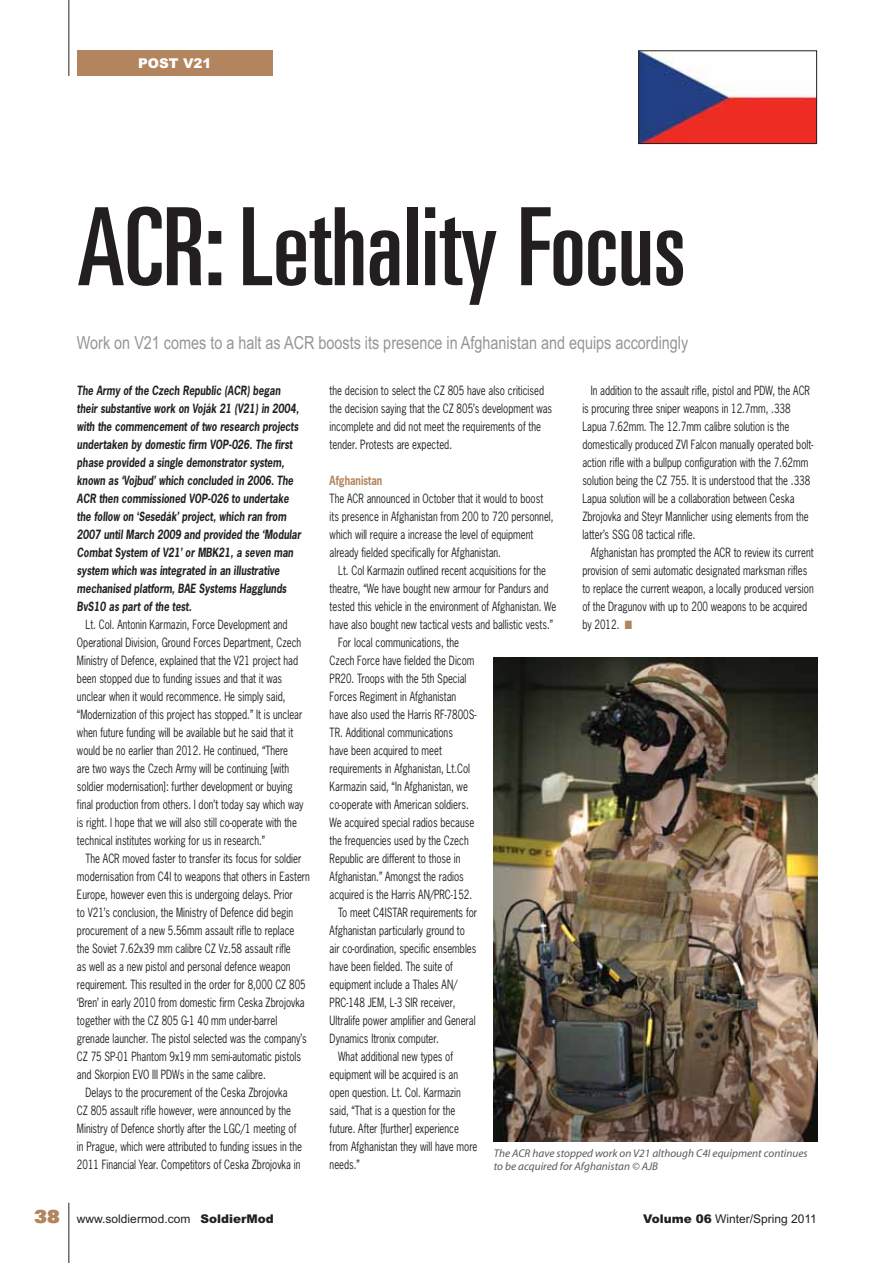
<style>
.page{position:relative;width:894px;height:1263px;background:#fff}
.page>*{position:absolute;margin:0;border:0;box-sizing:border-box;transform-origin:0 0}
.t1{font:ultra-condensed 108px "Univers";color:#231f20}
.t2{font:18px "Arial";color:#939598;scale:.8 1}
.t3{font:900 18px "Univers";color:#b3855e}
.t4{font:900 13.5px "Arial";color:#fff}
.t5{font:12px/18px "News Gothic";color:#231f20;scale:.8 1}
.t6{font:italic 700 12px/18px "News Gothic";color:#231f20;scale:.8 1}
.t7{font:12px "Arial";color:#231f20}
.t8{font:700 12px "News Gothic";color:#b3855e;scale:.8 1}
.t9{font:italic 11.25px/13.5px "Myriad";color:#58595b}
.s1{font-weight:900}
</style>
<div class="page">
<hr style="left:68px;top:0;width:1px;height:76px;background:#231f20">
<div style="left:77px;top:50px;width:196px;height:26px;background:#b3855e"></div>
<hr style="left:68px;top:1203px;width:1px;height:60px;background:#231f20">
<img style="left:640px;top:52px;width:175px;height:90px">
<div style="left:638px;top:50px;width:179px;height:94px;border:1px solid #231f20"></div>
<img style="left:494px;top:658px;width:323px;height:483px">
<p class="t4" style="left:138px;top:55px;width:75px">POST V21</p>
<h1 class="t1" style="left:77px;top:207px;width:610px">ACR: Lethality Focus</h1>
<h2 class="t2" style="left:77px;top:336px;width:766px">Work on V21 comes to a halt as ACR boosts its presence in Afghanistan and equips accordingly</h2>
<p class="t6" style="left:77px;top:383px;width:282px">The Army of the Czech Republic (ACR) began their substantive work on Voják 21 (V21) in 2004, with the commencement of two research projects undertaken by domestic firm VOP-026. The first phase provided a single demonstrator system, known as ‘Vojbud’ which concluded in 2006. The ACR then commissioned VOP-026 to undertake the follow on ‘Sesedák’ project, which ran from 2007 until March 2009 and provided the ‘Modular Combat System of V21’ or MBK21, a seven man system which was integrated in an illustrative mechanised platform, BAE Systems Hagglunds BvS10 as part of the test.</p>
<p class="t5" style="left:77px;top:617px;width:285px;text-indent:9px">Lt. Col. Antonin Karmazin, Force Development and Operational Division, Ground Forces Department, Czech Ministry of Defence, explained that the V21 project had been stopped due to funding issues and that it was unclear when it would recommence. He simply said, “Modernization of this project has stopped.” It is unclear when future funding will be available but he said that it would be no earlier than 2012. He continued, “There are two ways the Czech Army will be continuing [with soldier modernisation]: further development or buying final production from others. I don’t today say which way is right. I hope that we will also still co-operate with the technical institutes working for us in research.”</p>
<p class="t5" style="left:85px;top:851px;width:271px">The ACR moved faster to transfer its focus for soldier</p>
<p class="t5" style="left:77px;top:869px;width:293px">modernisation from C4I to weapons that others in Eastern</p>
<p class="t5" style="left:77px;top:887px;width:271px">Europe, however even this is undergoing delays. Prior</p>
<p class="t5" style="left:77px;top:905px;width:272px">to V21’s conclusion, the Ministry of Defence did begin</p>
<p class="t5" style="left:77px;top:923px;width:273px">procurement of a new 5.56mm assault rifle to replace</p>
<p class="t5" style="left:77px;top:941px;width:269px">the Soviet 7.62x39 mm calibre CZ Vz.58 assault rifle</p>
<p class="t5" style="left:77px;top:959px;width:268px">as well as a new pistol and personal defence weapon</p>
<p class="t5" style="left:77px;top:977px;width:287px">requirement. This resulted in the order for 8,000 CZ 805</p>
<p class="t5" style="left:77px;top:995px;width:286px">‘Bren’ in early 2010 from domestic firm Ceska Zbrojovka</p>
<p class="t5" style="left:77px;top:1013px;width:252px">together with the CZ 805 G-1 40 mm under-barrel</p>
<p class="t5" style="left:77px;top:1031px;width:289px">grenade launcher. The pistol selected was the company’s</p>
<p class="t5" style="left:77px;top:1049px;width:281px">CZ 75 SP-01 Phantom 9x19 mm semi-automatic pistols</p>
<p class="t5" style="left:77px;top:1067px;width:238px">and Skorpion EVO III PDWs in the same calibre.</p>
<p class="t5" style="left:85px;top:1085px;width:254px">Delays to the procurement of the Ceska Zbrojovka</p>
<p class="t5" style="left:77px;top:1103px;width:269px">CZ 805 assault rifle however, were announced by the</p>
<p class="t5" style="left:77px;top:1121px;width:276px">Ministry of Defence shortly after the LGC/1 meeting of</p>
<p class="t5" style="left:77px;top:1139px;width:283px">in Prague, which were attributed to funding issues in the</p>
<p class="t5" style="left:77px;top:1157px;width:281px">2011 Financial Year. Competitors of Ceska Zbrojovka in</p>
<p class="t5" style="left:330px;top:383px;width:280px">the decision to select the CZ 805 have also criticised the decision saying that the CZ 805’s development was incomplete and did not meet the requirements of the tender. Protests are expected.</p>
<p class="t8" style="left:330px;top:476px;width:67px">Afghanistan</p>
<p class="t5" style="left:330px;top:491px;width:281px">The ACR announced in October that it would to boost its presence in Afghanistan from 200 to 720 personnel, which will require a increase the level of equipment already fielded specifically for Afghanistan.</p>
<p class="t5" style="left:338px;top:563px;width:261px">Lt. Col Karmazin outlined recent acquisitions for the</p>
<p class="t5" style="left:330px;top:581px;width:275px">theatre, “We have bought new armour for Pandurs and</p>
<p class="t5" style="left:330px;top:599px;width:285px">tested this vehicle in the environment of Afghanistan. We</p>
<p class="t5" style="left:330px;top:617px;width:281px">have also bought new tactical vests and ballistic vests.”</p>
<p class="t5" style="left:338px;top:635px;width:153px">For local communications, the</p>
<p class="t5" style="left:330px;top:653px;width:183px">Czech Force have fielded the Dicom</p>
<p class="t5" style="left:330px;top:671px;width:173px">PR20. Troops with the 5th Special</p>
<p class="t5" style="left:330px;top:689px;width:160px">Forces Regiment in Afghanistan</p>
<p class="t5" style="left:330px;top:707px;width:185px">have also used the Harris RF-7800S-</p>
<p class="t5" style="left:330px;top:725px;width:156px">TR. Additional communications</p>
<p class="t5" style="left:330px;top:743px;width:142px">have been acquired to meet</p>
<p class="t5" style="left:330px;top:761px;width:177px">requirements in Afghanistan, Lt.Col</p>
<p class="t5" style="left:330px;top:779px;width:174px">Karmazin said, “In Afghanistan, we</p>
<p class="t5" style="left:330px;top:797px;width:175px">co-operate with American soldiers.</p>
<p class="t5" style="left:330px;top:815px;width:182px">We acquired special radios because</p>
<p class="t5" style="left:330px;top:833px;width:175px">the frequencies used by the Czech</p>
<p class="t5" style="left:330px;top:851px;width:165px">Republic are different to those in</p>
<p class="t5" style="left:330px;top:869px;width:169px">Afghanistan.” Amongst the radios</p>
<p class="t5" style="left:330px;top:887px;width:180px">acquired is the Harris AN/PRC-152.</p>
<p class="t5" style="left:338px;top:905px;width:175px">To meet C4ISTAR requirements for</p>
<p class="t5" style="left:330px;top:923px;width:171px">Afghanistan particularly ground to</p>
<p class="t5" style="left:330px;top:941px;width:185px">air co-ordination, specific ensembles</p>
<p class="t5" style="left:330px;top:959px;width:156px">have been fielded. The suite of</p>
<p class="t5" style="left:330px;top:977px;width:161px">equipment include a Thales AN/</p>
<p class="t5" style="left:330px;top:995px;width:159px">PRC-148 JEM, L-3 SIR receiver,</p>
<p class="t5" style="left:330px;top:1013px;width:184px">Ultralife power amplifier and General</p>
<p class="t5" style="left:330px;top:1031px;width:138px">Dynamics Itronix computer.</p>
<p class="t5" style="left:338px;top:1049px;width:145px">What additional new types of</p>
<p class="t5" style="left:330px;top:1067px;width:162px">equipment will be acquired is an</p>
<p class="t5" style="left:330px;top:1085px;width:166px">open question. Lt. Col. Karmazin</p>
<p class="t5" style="left:330px;top:1103px;width:159px">said, “That is a question for the</p>
<p class="t5" style="left:330px;top:1121px;width:163px">future. After [further] experience</p>
<p class="t5" style="left:330px;top:1139px;width:186px">from Afghanistan they will have more</p>
<p class="t5" style="left:330px;top:1157px;width:39px">needs.”</p>
<p class="t5" style="left:582px;top:383px;width:290px;text-indent:9px">In addition to the assault rifle, pistol and PDW, the ACR is procuring three sniper weapons in 12.7mm, .338<br>Lapua 7.62mm. The 12.7mm calibre solution is the domestically produced ZVI Falcon manually operated bolt&shy;action rifle with a bullpup configuration with the 7.62mm solution being the CZ 755. It is understood that the .338<br>Lapua solution will be a collaboration between Ceska Zbrojovka and Steyr Mannlicher using elements from the latter’s SSG 08 tactical rifle.</p>
<p class="t5" style="left:582px;top:545px;width:291px;text-indent:9px">Afghanistan has prompted the ACR to review its current provision of semi automatic designated marksman rifles to replace the current weapon, a locally produced version of the Dragunov with up to 200 weapons to be acquired by 2012.</p>
<p class="t9" style="left:494px;top:1147px;width:315px">The ACR have stopped work on V21 although C4I equipment continues to be acquired for Afghanistan © AJB</p>
<h2 class="t3" style="left:35px;top:1210px;width:27px">38</h2>
<p class="t7" style="left:643px;top:1215px;width:175px"><span class="s1">Volume 06</span> Winter/Spring 2011</p>
<p class="t7" style="left:77px;top:1215px;width:198px">www.soldiermod.com <span class="s1">SoldierMod</span></p>
</div>
